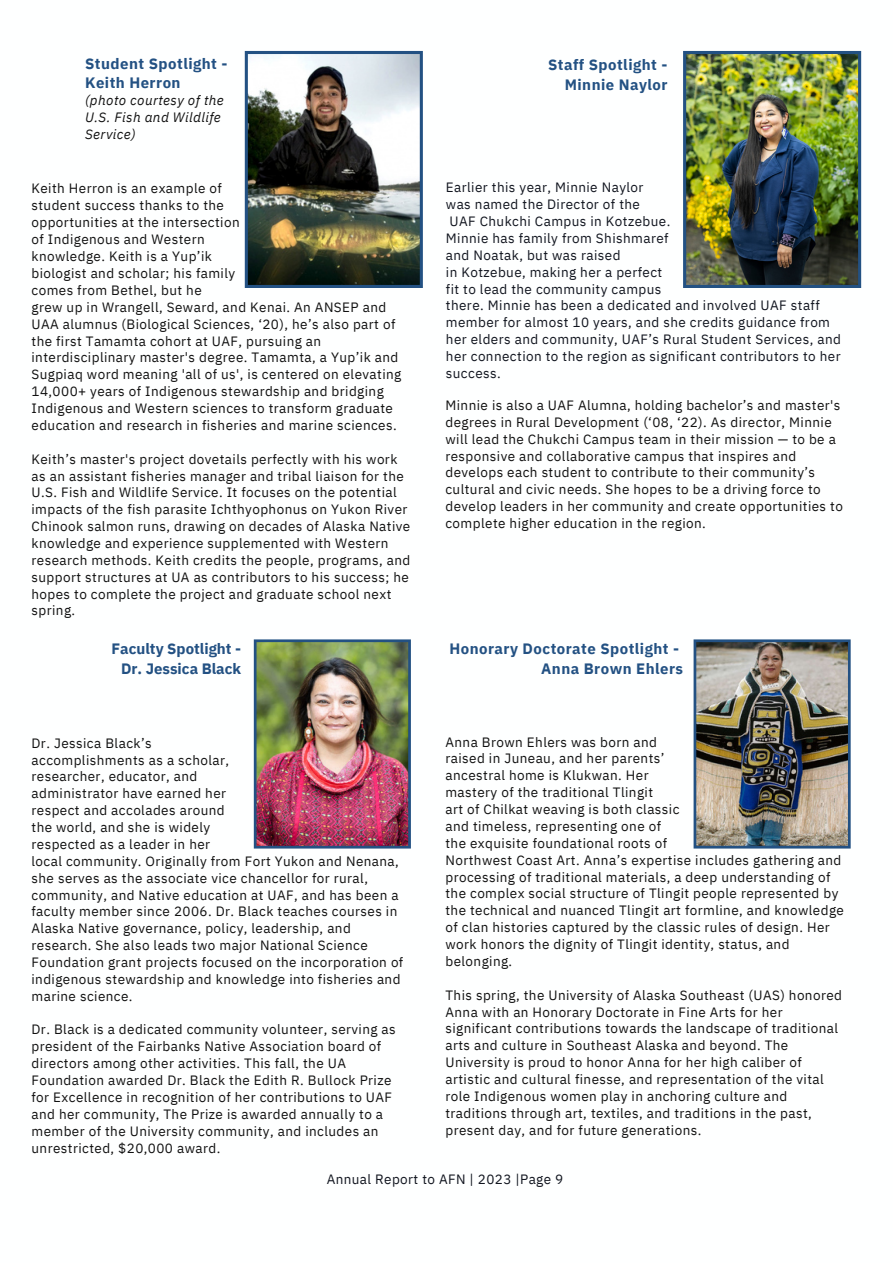
<style>
.page{position:relative;width:893px;height:1264px;background:#fff}
.page>*{position:absolute;margin:0;border:0;box-sizing:border-box;transform-origin:0 0}
.t1{font:700 15px "IBM Plex Sans";letter-spacing:.03em;color:#235183}
.t2{font:700 15px "IBM Plex Sans";color:#235183}
.t3{font:13.5px/16.8px "IBM Plex Sans";letter-spacing:.03em;color:#111}
.t4{font:13.5px/16.8px "IBM Plex Sans";letter-spacing:.03em;color:#11151f}
.t5{font:italic 13.5px/16.8px "IBM Plex Sans";letter-spacing:.03em;color:#111}
</style>
<div class="page">
<img style="left:245px;top:51px;width:178px;height:237px">
<img style="left:683px;top:51px;width:178px;height:237px">
<img style="left:254px;top:639px;width:157px;height:209px">
<img style="left:693px;top:639px;width:157px;height:209px">
<p class="t1" style="left:85px;top:54px;width:144px">Student Spotlight -</p>
<p class="t1" style="left:85px;top:73px;width:97px">Keith Herron</p>
<p class="t5" style="left:85px;top:92px;width:140px">(photo courtesy of the<br>U.S. Fish and Wildlife<br>Service)</p>
<p class="t3" style="left:31px;top:180px;width:210px">Keith Herron is an example of student success thanks to the opportunities at the intersection</p>
<p class="t3" style="left:31px;top:231px;width:175px">of Indigenous and Western</p>
<p class="t3" style="left:31px;top:248px;width:182px">knowledge. Keith is a Yup’ik</p>
<p class="t3" style="left:31px;top:264px;width:205px">biologist and scholar; his family</p>
<p class="t3" style="left:31px;top:281px;width:172px">comes from Bethel, but he</p>
<p class="t3" style="left:31px;top:298px;width:371px">grew up in Wrangell, Seward, and Kenai. An ANSEP and UAA alumnus (Biological Sciences, ‘20), he’s also part of the first Tamamta cohort at UAF, pursuing an interdisciplinary master's degree. Tamamta, a Yup’ik and Sugpiaq word meaning 'all of us', is centered on elevating 14,000+ years of Indigenous stewardship and bridging Indigenous and Western sciences to transform graduate education and research in fisheries and marine sciences.</p>
<p class="t3" style="left:31px;top:450px;width:380px">Keith’s master's project dovetails perfectly with his work as an assistant fisheries manager and tribal liaison for the U.S. Fish and Wildlife Service. It focuses on the potential impacts of the fish parasite Ichthyophonus on Yukon River Chinook salmon runs, drawing on decades of Alaska Native knowledge and experience supplemented with Western research methods. Keith credits the people, programs, and support structures at UA as contributors to his success; he hopes to complete the project and graduate school next spring.</p>
<p class="t2" style="left:111px;top:638px;width:131px">Faculty Spotlight -</p>
<p class="t2" style="left:121px;top:658px;width:122px">Dr. Jessica Black</p>
<p class="t1" style="left:548px;top:54px;width:121px">Staff Spotlight -</p>
<p class="t1" style="left:564px;top:75px;width:104px">Minnie Naylor</p>
<p class="t4" style="left:446px;top:179px;width:199px">Earlier this year, Minnie Naylor</p>
<p class="t4" style="left:446px;top:196px;width:195px">was named the Director of the</p>
<p class="t4" style="left:449px;top:213px;width:222px">UAF Chukchi Campus in Kotzebue.</p>
<p class="t4" style="left:446px;top:229px;width:224px">Minnie has family from Shishmaref</p>
<p class="t4" style="left:446px;top:246px;width:176px">and Noatak, but was raised</p>
<p class="t4" style="left:446px;top:263px;width:218px">in Kotzebue, making her a perfect</p>
<p class="t4" style="left:446px;top:280px;width:217px">fit to lead the community campus</p>
<p class="t4" style="left:446px;top:297px;width:396px">there. Minnie has been a dedicated and involved UAF staff member for almost 10 years, and she credits guidance from her elders and community, UAF’s Rural Student Services, and her connection to the region as significant contributors to her success.</p>
<p class="t3" style="left:445px;top:396px;width:399px">Minnie is also a UAF Alumna, holding bachelor’s and master's degrees in Rural Development (‘08, ‘22). As director, Minnie will lead the Chukchi Campus team in their mission — to be a responsive and collaborative campus that inspires and develops each student to contribute to their community’s cultural and civic needs. She hopes to be a driving force to develop leaders in her community and create opportunities to complete higher education in the region.</p>
<p class="t1" style="left:449px;top:638px;width:231px">Honorary Doctorate Spotlight -</p>
<p class="t1" style="left:541px;top:658px;width:143px">Anna Brown Ehlers</p>
<p class="t3" style="left:445px;top:733px;width:213px">Anna Brown Ehlers was born and</p>
<p class="t3" style="left:445px;top:750px;width:220px">raised in Juneau, and her parents’</p>
<p class="t3" style="left:445px;top:767px;width:205px">ancestral home is Klukwan. Her</p>
<p class="t3" style="left:445px;top:783px;width:209px">mastery of the traditional Tlingit</p>
<p class="t3" style="left:445px;top:800px;width:235px">art of Chilkat weaving is both classic</p>
<p class="t3" style="left:445px;top:817px;width:217px">and timeless, representing one of</p>
<p class="t3" style="left:445px;top:834px;width:223px">the exquisite foundational roots of</p>
<p class="t3" style="left:445px;top:851px;width:400px">Northwest Coast Art. Anna’s expertise includes gathering and processing of traditional materials, a deep understanding of the complex social structure of Tlingit people represented by the technical and nuanced Tlingit art formline, and knowledge of clan histories captured by the classic rules of design. Her work honors the dignity of Tlingit identity, status, and belonging.</p>
<p class="t3" style="left:445px;top:986px;width:398px">This spring, the University of Alaska Southeast (UAS) honored Anna with an Honorary Doctorate in Fine Arts for her significant contributions towards the landscape of traditional arts and culture in Southeast Alaska and beyond. The University is proud to honor Anna for her high caliber of artistic and cultural finesse, and representation of the vital role Indigenous women play in anchoring culture and traditions through art, textiles, and traditions in the past, present day, and for future generations.</p>
<p class="t3" style="left:31px;top:734px;width:122px">Dr. Jessica Black’s</p>
<p class="t3" style="left:31px;top:751px;width:199px">accomplishments as a scholar,</p>
<p class="t3" style="left:31px;top:768px;width:167px">researcher, educator, and</p>
<p class="t3" style="left:31px;top:784px;width:196px">administrator have earned her</p>
<p class="t3" style="left:31px;top:801px;width:195px">respect and accolades around</p>
<p class="t3" style="left:31px;top:818px;width:180px">the world, and she is widely</p>
<p class="t3" style="left:31px;top:835px;width:180px">respected as a leader in her</p>
<p class="t3" style="left:31px;top:852px;width:373px">local community. Originally from Fort Yukon and Nenana, she serves as the associate vice chancellor for rural, community, and Native education at UAF, and has been a faculty member since 2006. Dr. Black teaches courses in Alaska Native governance, policy, leadership, and research. She also leads two major National Science Foundation grant projects focused on the incorporation of indigenous stewardship and knowledge into fisheries and marine science.</p>
<p class="t3" style="left:31px;top:1020px;width:366px">Dr. Black is a dedicated community volunteer, serving as president of the Fairbanks Native Association board of directors among other activities. This fall, the UA Foundation awarded Dr. Black the Edith R. Bullock Prize for Excellence in recognition of her contributions to UAF and her community, The Prize is awarded annually to a member of the University community, and includes an unrestricted, $20,000 award.</p>
<p class="t4" style="left:326px;top:1170px;width:238px">Annual Report to AFN | 2023 |Page 9</p>
</div>
